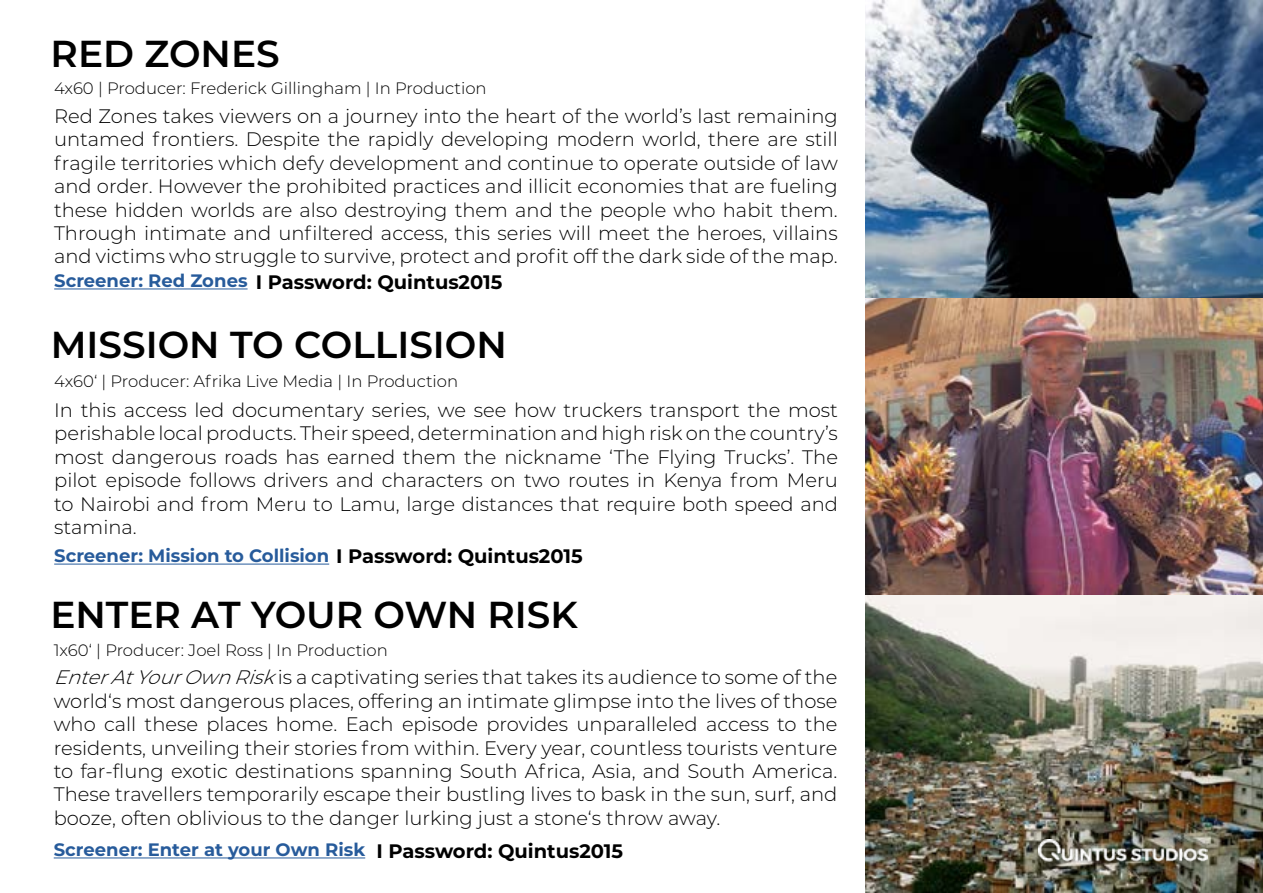
<style>
.page{position:relative;width:1263px;height:893px;background:#fff}
.page>*{position:absolute;margin:0;border:0;box-sizing:border-box;transform-origin:0 0}
.t1{font:600 37.5px "Montserrat";color:#000}
.t2{font:300 19.5px/23.4px "Montserrat";color:#000;text-align:justify}
.t3{font:700 19.5px "Montserrat";color:#000}
.t4{font:700 18px "Montserrat";color:#275b9b}
.t5{font:300 16.5px "Montserrat";color:#000}
.s1{font-size:18px;color:#275b9b}
.s2{font-size:19.5px;color:#000}
.s3{font-style:italic}
</style>
<div class="page">
<img style="left:866px;top:0;width:397px;height:595px">
<hr style="left:54px;top:857px;width:311px;height:1px;background:#275b9b">
<hr style="left:54px;top:288px;width:194px;height:1px;background:#275b9b">
<img style="left:866px;top:595px;width:397px;height:298px">
<img style="left:1038px;top:839px;width:169px;height:24px">
<hr style="left:54px;top:564px;width:275px;height:1px;background:#275b9b">
<h1 class="t1" style="left:51px;top:27px;width:231px">RED ZONES</h1>
<p class="t5" style="left:54px;top:76px;width:434px">4x60 | Producer: Frederick Gillingham | In Production</p>
<p class="t2" style="left:54px;top:104px;width:785px">Red Zones takes viewers on a journey into the heart of the world’s last remaining untamed frontiers. Despite the rapidly developing modern world, there are still fragile territories which defy development and continue to operate outside of law and order. However the prohibited practices and illicit economies that are fueling these hidden worlds are also destroying them and the people who habit them.<br>Through intimate and unfiltered access, this series will meet the heroes, villains and victims who struggle to survive, protect and profit off the dark side of the map.</p>
<p class="t3" style="left:54px;top:268px;width:450px"><span class="s1">Screener: Red Zones</span> I Password: Quintus2015</p>
<h1 class="t1" style="left:51px;top:318px;width:457px">MISSION TO COLLISION</h1>
<p class="t5" style="left:54px;top:370px;width:405px">4x60‘ | Producer: Afrika Live Media | In Production</p>
<p class="t2" style="left:54px;top:398px;width:785px">In this access led documentary series, we see how truckers transport the most perishable local products. Their speed, determination and high risk on the country’s most dangerous roads has earned them the nickname ‘The Flying Trucks’. The pilot episode follows drivers and characters on two routes in Kenya from Meru to Nairobi and from Meru to Lamu, large distances that require both speed and stamina.</p>
<p class="t4" style="left:54px;top:543px;width:530px">Screener: Mission to Collision <span class="s2">I Password: Quintus2015</span></p>
<h1 class="t1" style="left:50px;top:588px;width:529px">ENTER AT YOUR OWN RISK</h1>
<p class="t5" style="left:54px;top:639px;width:336px">1x60‘ | Producer: Joel Ross | In Production</p>
<p class="t2" style="left:54px;top:665px;width:785px"><span class="s3">EnterAtYourOwnRisk</span>is a captivating series that takes its audience to some of the world‘s most dangerous places, offering an intimate glimpse into the lives of those who call these places home. Each episode provides unparalleled access to the residents, unveiling their stories from within. Every year, countless tourists venture to far-flung exotic destinations spanning South Africa, Asia, and South America.<br>These travellers temporarily escape their bustling lives to bask in the sun, surf, and booze, often oblivious to the danger lurking just a stone‘s throw away.</p>
<p class="t4" style="left:54px;top:837px;width:571px">Screener: Enter at your Own Risk <span class="s2">I Password: Quintus2015</span></p>
</div>
